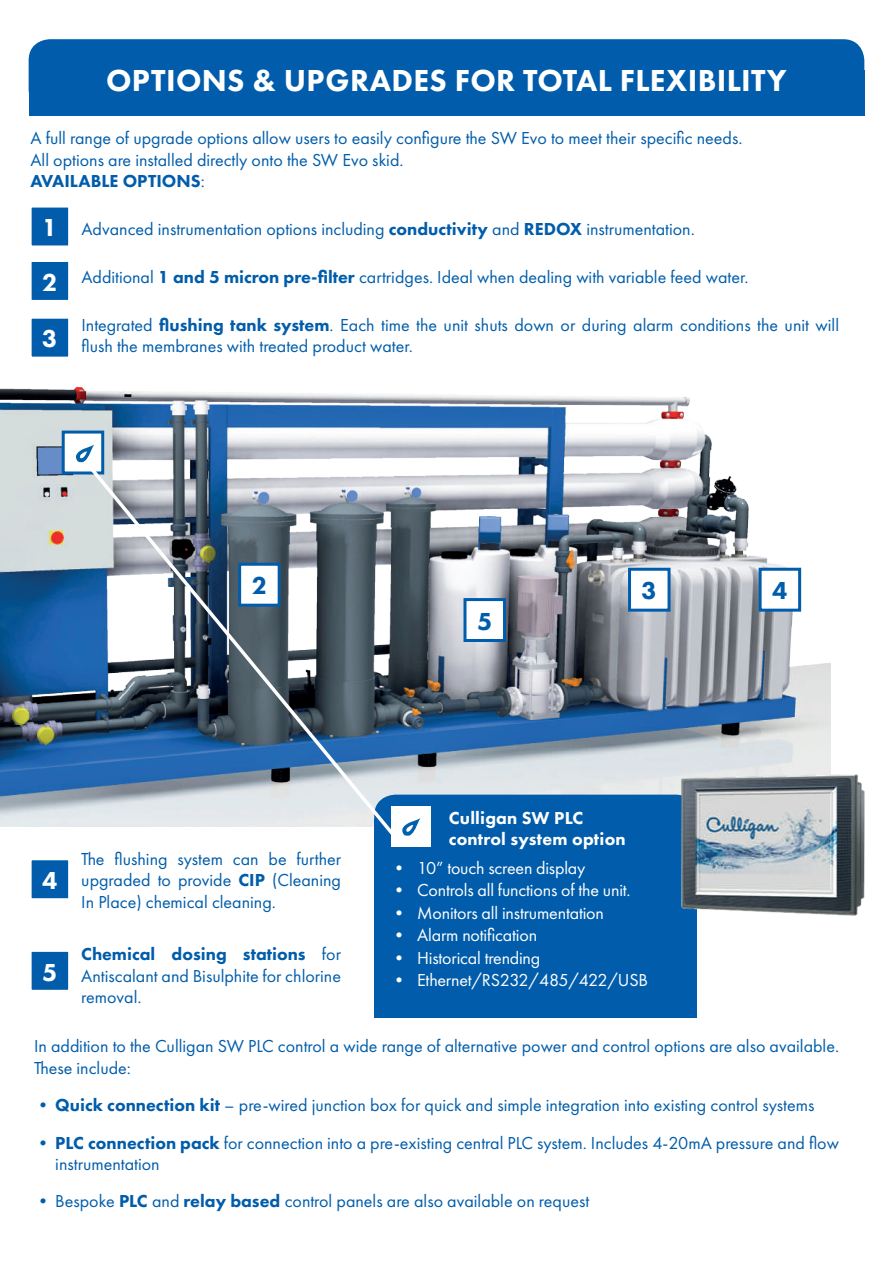
<style>
.page{position:relative;width:893px;height:1263px;background:#fff}
.page>*{position:absolute;margin:0;border:0;box-sizing:border-box;transform-origin:0 0}
.t1{font:800 31.5px "Futura PT";letter-spacing:.01em;color:#fff}
.t2{font:800 25.5px/54.4px "Futura PT";color:#fff}
.t3{font:800 25.5px "Futura PT";color:#015dab}
.t4{font:18px/21.6px "Futura PT";color:#015dab}
.t5{font:18px "Futura PT";letter-spacing:-.01em;color:#fff}
.t6{font:800 18px/21px "Futura PT";letter-spacing:.01em;color:#fff}
.s1{font-weight:800}
</style>
<div class="page">
<img style="left:0;top:387px;width:830px;height:440px">
<div style="left:29px;top:39px;width:835px;height:72px;background:#015dab;border-radius:21px"></div>
<div style="left:374px;top:795px;width:322px;height:72px;background:#015dab;border-radius:21px"></div>
<div style="left:29px;top:70px;width:835px;height:45px;background:#015dab"></div>
<div style="left:374px;top:820px;width:322px;height:198px;background:#015dab"></div>
<img style="left:678px;top:771px;width:187px;height:148px">
<div style="left:63px;top:432px;width:40px;height:41px;background:#fff"></div>
<div style="left:62px;top:431px;width:42px;height:43px;border:3px solid #015dab"></div>
<svg style="left:76px;top:444px;width:18px;height:19px"></svg>
<div style="left:30px;top:206px;width:40px;height:41px;background:#015dab"></div>
<div style="left:29px;top:205px;width:42px;height:43px;border:3px solid #fff"></div>
<div style="left:30px;top:260px;width:40px;height:41px;background:#015dab"></div>
<div style="left:29px;top:259px;width:42px;height:44px;border:3px solid #fff"></div>
<div style="left:30px;top:317px;width:40px;height:41px;background:#015dab"></div>
<div style="left:29px;top:316px;width:42px;height:44px;border:3px solid #fff"></div>
<div style="left:629px;top:569px;width:40px;height:41px;background:#fff"></div>
<div style="left:628px;top:568px;width:42px;height:44px;border:3px solid #015dab"></div>
<div style="left:30px;top:859px;width:40px;height:41px;background:#015dab"></div>
<div style="left:29px;top:857px;width:42px;height:44px;border:3px solid #fff"></div>
<div style="left:760px;top:569px;width:40px;height:41px;background:#fff"></div>
<div style="left:759px;top:568px;width:42px;height:44px;border:3px solid #015dab"></div>
<div style="left:30px;top:950px;width:40px;height:41px;background:#015dab"></div>
<div style="left:29px;top:949px;width:42px;height:44px;border:3px solid #fff"></div>
<div style="left:465px;top:599px;width:39px;height:41px;background:#fff"></div>
<div style="left:463px;top:598px;width:43px;height:44px;border:3px solid #015dab"></div>
<svg style="left:91px;top:469px;width:308px;height:372px"></svg>
<div style="left:392px;top:806px;width:39px;height:41px;background:#fff"></div>
<svg style="left:402px;top:818px;width:19px;height:18px"></svg>
<h1 class="t1" style="left:106px;top:61px;width:682px">OPTIONS &amp; UPGRADES FOR TOTAL FLEXIBILITY</h1>
<p class="t4" style="left:30px;top:127px;width:714px">A full range of upgrade options allow users to easily configure the SW Evo to meet their specific needs.<br>All options are installed directly onto the SW Evo skid.<br><span class="s1">AVAILABLE OPTIONS</span>:</p>
<p class="t4" style="left:81px;top:218px;width:615px">Advanced instrumentation options including <span class="s1">conductivity</span> and <span class="s1">REDOX</span> instrumentation.</p>
<p class="t4" style="left:81px;top:266px;width:669px">Additional <span class="s1">1 and 5 micron pre-filter</span> cartridges. Ideal when dealing with variable feed water.</p>
<p class="t4" style="left:81px;top:315px;width:759px;line-height:21px">Integrated <span class="s1">flushing tank system</span>. Each time the unit shuts down or during alarm conditions the unit will flush the membranes with treated product water.</p>
<h2 class="t2" style="left:42px;top:200px;width:17px">1<br>2</h2>
<h2 class="t2" style="left:42px;top:311px;width:17px">3</h2>
<h2 class="t3" style="left:252px;top:570px;width:17px">2</h2>
<h2 class="t3" style="left:477px;top:605px;width:17px">5</h2>
<h2 class="t3" style="left:642px;top:575px;width:17px">3</h2>
<h2 class="t3" style="left:772px;top:575px;width:17px">4</h2>
<p class="t6" style="left:449px;top:807px;width:178px">Culligan SW PLC control system option</p>
<p class="t5" style="left:390px;top:857px;width:197px">• 10” touch screen display</p>
<p class="t5" style="left:390px;top:879px;width:242px">• Controls all functions of the unit.</p>
<p class="t5" style="left:390px;top:902px;width:215px">• Monitors all instrumentation</p>
<p class="t5" style="left:390px;top:924px;width:148px">• Alarm notification</p>
<p class="t5" style="left:390px;top:947px;width:152px">• Historical trending</p>
<p class="t5" style="left:390px;top:969px;width:259px">• Ethernet/RS232/485/422/USB</p>
<p class="t4" style="left:81px;top:848px;width:261px;text-align:justify">The flushing system can be further upgraded to provide <span class="s1">CIP</span> (Cleaning In Place) chemical cleaning.</p>
<p class="t4" style="left:81px;top:943px;width:261px;text-align:justify"><span class="s1">Chemical dosing stations</span> for Antiscalant and Bisulphite for chlorine removal.</p>
<p class="t4" style="left:34px;top:1035px;width:807px">In addition to the Culligan SW PLC control a wide range of alternative power and control options are also available.<br>These include:</p>
<p class="t4" style="left:34px;top:1094px;width:782px"><span class="s1">• Quick connection kit</span> – pre-wired junction box for quick and simple integration into existing control systems</p>
<p class="t4" style="left:55px;top:1132px;width:785px;line-height:21px;text-indent:-21px"><span class="s1">• PLC connection pack</span> for connection into a pre-existing central PLC system. Includes 4-20mA pressure and flow instrumentation</p>
<p class="t4" style="left:34px;top:1190px;width:557px">• Bespoke <span class="s1">PLC</span> and <span class="s1">relay based</span> control panels are also available on request</p>
<h2 class="t2" style="left:42px;top:853px;width:17px">4</h2>
<h2 class="t2" style="left:42px;top:944px;width:17px">5</h2>
</div>
